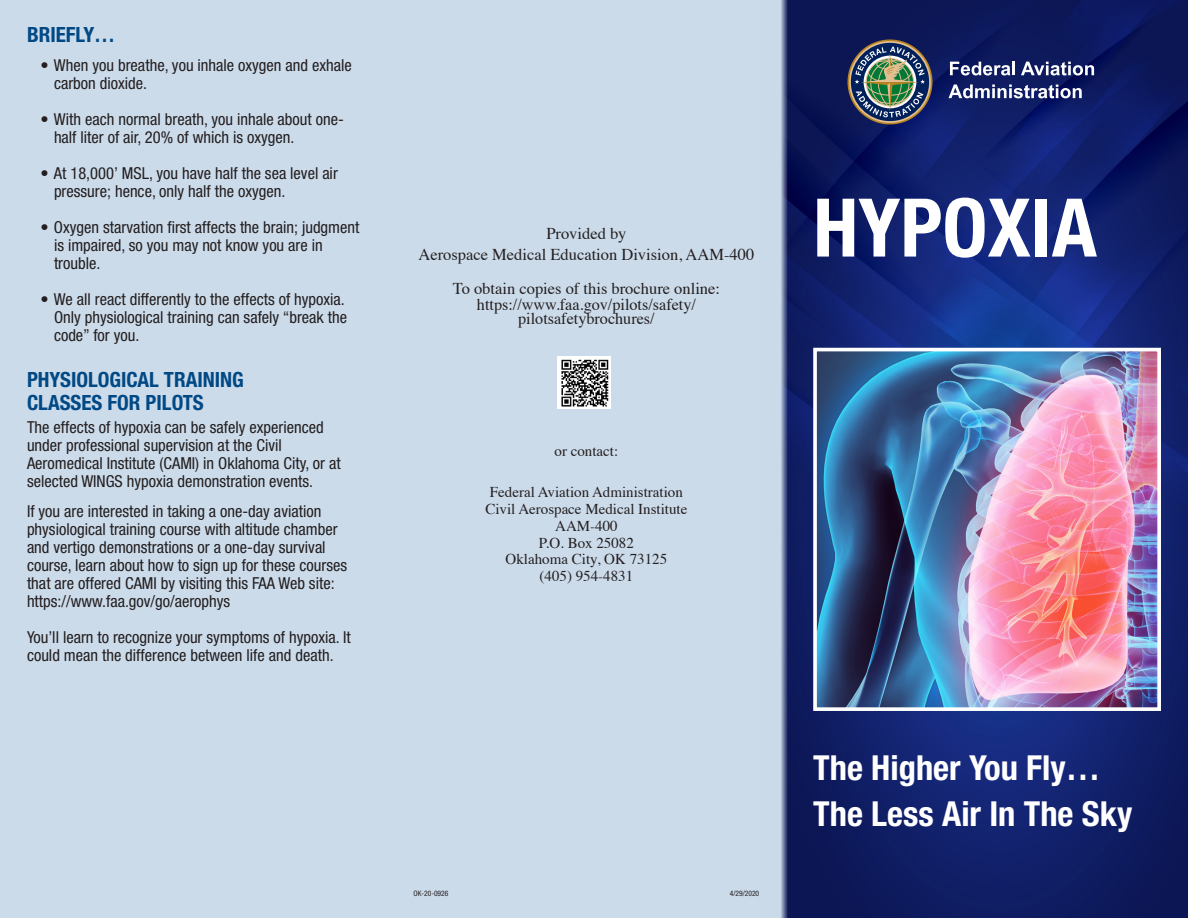
<style>
.page{position:relative;width:1188px;height:918px;background:#fff}
.page>*{position:absolute;margin:0;border:0;box-sizing:border-box;transform-origin:0 0}
.t1{font:700 condensed 81px "Helvetica Neue LT Std";color:#fff}
.t2{font:700 condensed 34.5px/46.5px "Helvetica Neue LT Std";color:#fff}
.t3{font:700 condensed 21px/22.5px "Helvetica Neue LT Std";color:#014985}
.t4{font:condensed 16.5px/18px "Helvetica Neue LT Std";color:#231f20}
.t5{font:16.5px/21.3px "Times";color:#231f20;text-align:center}
.t6{font:15px/16.8px "Times";color:#231f20;text-align:center}
.t7{font:condensed 7.5px "Helvetica Neue LT Std";color:#231f20}
</style>
<div class="page">
<div style="left:0;top:0;width:786px;height:918px;background:#ccdbea"></div>
<img style="left:781px;top:0;width:407px;height:918px">
<svg style="left:950px;top:62px;width:65px;height:14px"></svg>
<svg style="left:1021px;top:62px;width:73px;height:14px"></svg>
<svg style="left:949px;top:84px;width:133px;height:14px"></svg>
<svg style="left:848px;top:39px;width:84px;height:85px"></svg>
<svg style="left:849px;top:41px;width:82px;height:82px"></svg>
<div style="left:851px;top:43px;width:78px;height:78px;background:#00205b;border-radius:50%"></div>
<svg style="left:855px;top:47px;width:70px;height:70px"></svg>
<img style="left:818px;top:353px;width:338px;height:353px">
<div style="left:813px;top:348px;width:348px;height:363px;border:4px solid #fff"></div>
<img style="left:558px;top:357px;width:53px;height:52px">
<p class="t3" style="left:27px;top:23px;width:90px">BRIEFLY…</p>
<p class="t4" style="left:54px;top:56px;width:299px;text-indent:-14px">• When you breathe, you inhale oxygen and exhale carbon dioxide.</p>
<p class="t4" style="left:54px;top:110px;width:291px;text-indent:-14px">• With each normal breath, you inhale about one&shy;half liter of air, 20% of which is oxygen.</p>
<p class="t4" style="left:54px;top:164px;width:285px;text-indent:-14px">• At 18,000’ MSL, you have half the sea level air pressure; hence, only half the oxygen.</p>
<p class="t4" style="left:54px;top:218px;width:307px;text-indent:-14px">• Oxygen starvation first affects the brain; judgment is impaired, so you may not know you are in trouble.</p>
<p class="t4" style="left:54px;top:290px;width:295px;text-indent:-14px">• We all react differently to the effects of hypoxia.<br>Only physiological training can safely “break the code” for you.</p>
<p class="t3" style="left:27px;top:368px;width:218px">PHYSIOLOGICAL TRAINING<br>CLASSES FOR PILOTS</p>
<p class="t4" style="left:27px;top:418px;width:315px">The effects of hypoxia can be safely experienced under professional supervision at the Civil Aeromedical Institute (CAMI) in Oklahoma City, or at selected WINGS hypoxia demonstration events.</p>
<p class="t4" style="left:27px;top:502px;width:322px">If you are interested in taking a one-day aviation physiological training course with altitude chamber and vertigo demonstrations or a one-day survival course, learn about how to sign up for these courses that are offered CAMI by visiting this FAA Web site: https://www.faa.gov/go/aerophys</p>
<p class="t4" style="left:27px;top:628px;width:325px">You’ll learn to recognize your symptoms of hypoxia. It could mean the difference between life and death.</p>
<p class="t5" style="left:418px;top:221px;width:337px">Provided by<br>Aerospace Medical Education Division, AAM-400</p>
<p class="t5" style="left:453px;top:278px;width:269px;line-height:16.8px">To obtain copies of this brochure online: https://www.faa.gov/pilots/safety/</p>
<p class="t5" style="left:518px;top:306px;width:138px">pilotsafetybrochures/</p>
<p class="t6" style="left:555px;top:441px;width:65px">or contact:</p>
<p class="t6" style="left:485px;top:483px;width:204px">Federal Aviation Administration<br>Civil Aerospace Medical Institute<br>AAM-400<br>P.O. Box 25082<br>Oklahoma City, OK 73125<br>(405) 954-4831</p>
<p class="t7" style="left:414px;top:889px;width:36px">OK-20-0926</p>
<p class="t7" style="left:730px;top:889px;width:31px">4/29/2020</p>
<h1 class="t1" style="left:813px;top:179px;width:285px">HYPOXIA</h1>
<h2 class="t2" style="left:813px;top:744px;width:321px">The Higher You Fly…<br>The Less Air In The Sky</h2>
</div>
